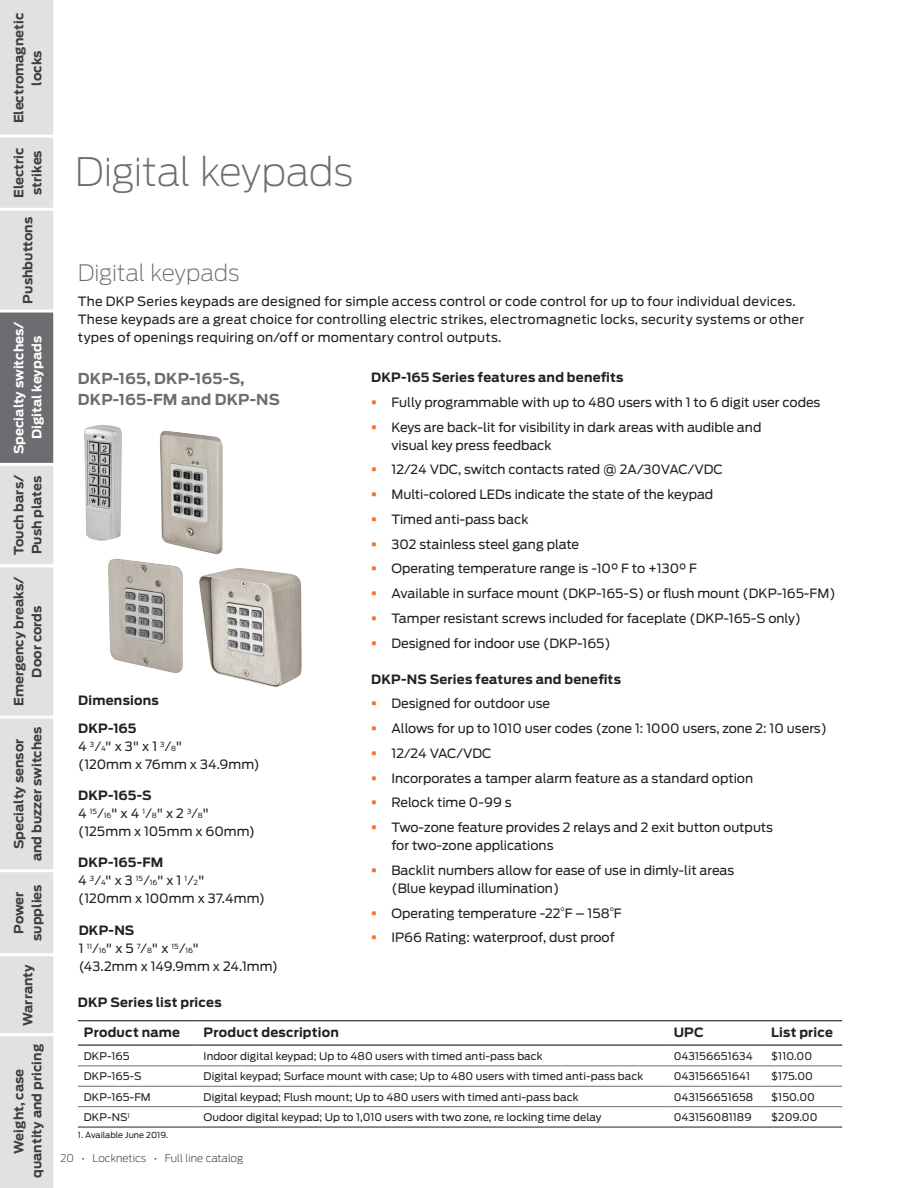
<style>
.page{position:relative;width:918px;height:1188px;background:#fff}
.page>*{position:absolute;margin:0;border:0;box-sizing:border-box;transform-origin:0 0}
.Headline_26_32pt{font:200 39px "Antenna";letter-spacing:-.015em;color:#6c6d70}
.Subheadline_15_22pt{font:200 22.5px "Antenna";letter-spacing:-.01em;color:#6c6d70}
.Product_name_subhead{font:700 15px "Antenna";letter-spacing:.01em;color:#6c6d70}
.Body_text_8_5_12pt{font:12.75px/18px "Antenna";color:#231f20}
.t1{font:700 12.75px/18px "Antenna";letter-spacing:.005em;color:#3e3e3f;text-align:center}
.Body_subhead_8_5_13p{font:700 12.75px "Antenna";letter-spacing:.015em;color:#231f20}
.Chart_headline_8_5_1{font:700 12.75px "Antenna";letter-spacing:.015em;color:#231f20}
.t2{font:700 12.75px/18px "Antenna";letter-spacing:.005em;color:#fff;text-align:center}
.Chart_text_7_10pt{font:10.5px "Antenna";letter-spacing:.005em;color:#231f20}
.t3{font:200 10.5px "Antenna";color:#231f20}
.Note_5_5pt_6_5pt{font:8.25px "Antenna";letter-spacing:.005em;color:#231f20}
.s1{font-size:7.05px}
.s2{color:#f36e21}
</style>
<div class="page">
<svg style="left:0;top:0;width:54px;height:1188px;background:#d2d2d5"></svg>
<img style="left:159px;top:431px;width:64px;height:124px">
<hr style="left:78px;top:1020px;width:120px;height:1px;background:#231f20">
<hr style="left:198px;top:1020px;width:470px;height:1px;background:#231f20">
<hr style="left:668px;top:1020px;width:97px;height:1px;background:#231f20">
<hr style="left:765px;top:1020px;width:77px;height:1px;background:#231f20">
<hr style="left:78px;top:1045px;width:120px;height:1px;background:#231f20">
<hr style="left:198px;top:1045px;width:470px;height:1px;background:#231f20">
<hr style="left:668px;top:1045px;width:97px;height:1px;background:#231f20">
<hr style="left:765px;top:1045px;width:77px;height:1px;background:#231f20">
<hr style="left:78px;top:1066px;width:120px;height:1px;background:#6c6d70">
<hr style="left:198px;top:1066px;width:470px;height:1px;background:#6c6d70">
<hr style="left:668px;top:1066px;width:97px;height:1px;background:#6c6d70">
<hr style="left:765px;top:1066px;width:77px;height:1px;background:#6c6d70">
<hr style="left:78px;top:1086px;width:120px;height:1px;background:#6c6d70">
<hr style="left:198px;top:1086px;width:470px;height:1px;background:#6c6d70">
<hr style="left:668px;top:1086px;width:97px;height:1px;background:#6c6d70">
<hr style="left:765px;top:1086px;width:77px;height:1px;background:#6c6d70">
<hr style="left:78px;top:1106px;width:120px;height:1px;background:#6c6d70">
<hr style="left:198px;top:1106px;width:470px;height:1px;background:#6c6d70">
<hr style="left:668px;top:1106px;width:97px;height:1px;background:#6c6d70">
<hr style="left:765px;top:1106px;width:77px;height:1px;background:#6c6d70">
<hr style="left:78px;top:1127px;width:120px;height:1px;background:#231f20">
<hr style="left:198px;top:1127px;width:470px;height:1px;background:#231f20">
<hr style="left:668px;top:1127px;width:97px;height:1px;background:#231f20">
<hr style="left:765px;top:1127px;width:77px;height:1px;background:#231f20">
<img style="left:108px;top:559px;width:75px;height:114px">
<img style="left:199px;top:568px;width:103px;height:120px">
<img style="left:84px;top:425px;width:38px;height:116px">
<p class="t1" style="left:10px;top:123px;width:112px;rotate:-90deg">Electromagnetic locks</p>
<p class="t1" style="left:10px;top:198px;width:52px;text-align:left;rotate:-90deg">Electric strikes</p>
<p class="t1" style="left:19px;top:304px;width:88px;rotate:-90deg">Pushbuttons</p>
<p class="t2" style="left:10px;top:454px;width:134px;rotate:-90deg">Specialty switches/<br>Digital keypads</p>
<p class="t1" style="left:10px;top:555px;width:82px;text-align:left;rotate:-90deg">Touch bars/<br>Push plates</p>
<p class="t1" style="left:10px;top:706px;width:131px;rotate:-90deg">Emergency breaks/<br>Door cords</p>
<p class="t1" style="left:10px;top:861px;width:136px;rotate:-90deg">Specialty sensor and buzzer switches</p>
<p class="t1" style="left:10px;top:941px;width:58px;rotate:-90deg">Power supplies</p>
<p class="t1" style="left:19px;top:1026px;width:63px;rotate:-90deg">Warranty</p>
<p class="t1" style="left:10px;top:1178px;width:135px;rotate:-90deg">Weight, case quantity and pricing</p>
<p class="Headline_26_32pt" style="left:75px;top:147px;width:280px">Digital keypads</p>
<p class="Subheadline_15_22pt" style="left:78px;top:259px;width:163px">Digital keypads</p>
<p class="Body_text_8_5_12pt" style="left:78px;top:292px;width:728px">The DKP Series keypads are designed for simple access control or code control for up to four individual devices.<br>These keypads are a great choice for controlling electric strikes, electromagnetic locks, security systems or other types of openings requiring on/off or momentary control outputs.</p>
<p class="Product_name_subhead" style="left:78px;top:368px;width:168px">DKP-165, DKP-165-S,</p>
<p class="Product_name_subhead" style="left:78px;top:389px;width:204px">DKP-165-FM and DKP-NS</p>
<p class="Body_subhead_8_5_13p" style="left:78px;top:692px;width:82px">Dimensions</p>
<p class="Body_subhead_8_5_13p" style="left:78px;top:720px;width:60px">DKP-165</p>
<p class="Body_text_8_5_12pt" style="left:78px;top:737px;width:183px">4 <sup>3</sup>⁄<span class="s1">4</span>" x 3" x 1 <sup>3</sup>⁄<span class="s1">8</span>"<br>(120mm x 76mm x 34.9mm)</p>
<p class="Body_subhead_8_5_13p" style="left:78px;top:786px;width:75px">DKP-165-S</p>
<p class="Body_text_8_5_12pt" style="left:78px;top:804px;width:178px">4 <sup>15</sup>⁄<span class="s1">16</span>" x 4 <sup>1</sup>⁄<span class="s1">8</span>" x 2 <sup>3</sup>⁄<span class="s1">8</span>" (125mm x 105mm x 60mm)</p>
<p class="Body_subhead_8_5_13p" style="left:78px;top:854px;width:87px">DKP-165-FM</p>
<p class="Body_text_8_5_12pt" style="left:78px;top:872px;width:188px">4 <sup>3</sup>⁄<span class="s1">4</span>" x 3 <sup>15</sup>⁄<span class="s1">16</span>" x 1 <sup>1</sup>⁄<span class="s1">2</span>"<br>(120mm x 100mm x 37.4mm)</p>
<p class="Body_subhead_8_5_13p" style="left:79px;top:922px;width:57px">DKP-NS</p>
<p class="Body_text_8_5_12pt" style="left:79px;top:940px;width:201px">1 <sup>11</sup>⁄<span class="s1">16</span>" x 5 <sup>7</sup>⁄<span class="s1">8</span>" x <sup>15</sup>⁄<span class="s1">16</span>"<br>(43.2mm x 149.9mm x 24.1mm)</p>
<p class="Body_subhead_8_5_13p" style="left:371px;top:369px;width:254px">DKP-165 Series features and benefits</p>
<p class="Body_text_8_5_12pt" style="left:371px;top:393px;width:451px"><span class="s2">▪</span> Fully programmable with up to 480 users with 1 to 6 digit user codes</p>
<p class="Body_text_8_5_12pt" style="left:392px;top:418px;width:371px;text-indent:-20px"><span class="s2">▪</span> Keys are back-lit for visibility in dark areas with audible and visual key press feedback</p>
<p class="Body_text_8_5_12pt" style="left:371px;top:460px;width:353px"><span class="s2">▪</span> 12/24 VDC, switch contacts rated @ 2A/30VAC/VDC</p>
<p class="Body_text_8_5_12pt" style="left:371px;top:485px;width:344px"><span class="s2">▪</span> Multi-colored LEDs indicate the state of the keypad</p>
<p class="Body_text_8_5_12pt" style="left:371px;top:510px;width:159px"><span class="s2">▪</span> Timed anti-pass back</p>
<p class="Body_text_8_5_12pt" style="left:371px;top:535px;width:209px"><span class="s2">▪</span> 302 stainless steel gang plate</p>
<p class="Body_text_8_5_12pt" style="left:371px;top:559px;width:327px"><span class="s2">▪</span> Operating temperature range is -10° F to +130° F</p>
<p class="Body_text_8_5_12pt" style="left:371px;top:584px;width:466px"><span class="s2">▪</span> Available in surface mount (DKP-165-S) or flush mount (DKP-165-FM)</p>
<p class="Body_text_8_5_12pt" style="left:371px;top:609px;width:431px"><span class="s2">▪</span> Tamper resistant screws included for faceplate (DKP-165-S only)</p>
<p class="Body_text_8_5_12pt" style="left:371px;top:634px;width:241px"><span class="s2">▪</span> Designed for indoor use (DKP-165)</p>
<p class="Body_subhead_8_5_13p" style="left:371px;top:670px;width:251px">DKP-NS Series features and benefits</p>
<p class="Body_text_8_5_12pt" style="left:371px;top:694px;width:180px"><span class="s2">▪</span> Designed for outdoor use</p>
<p class="Body_text_8_5_12pt" style="left:371px;top:719px;width:457px"><span class="s2">▪</span> Allows for up to 1010 user codes (zone 1: 1000 users, zone 2: 10 users)</p>
<p class="Body_text_8_5_12pt" style="left:371px;top:744px;width:122px"><span class="s2">▪</span> 12/24 VAC/VDC</p>
<p class="Body_text_8_5_12pt" style="left:371px;top:769px;width:383px"><span class="s2">▪</span> Incorporates a tamper alarm feature as a standard option</p>
<p class="Body_text_8_5_12pt" style="left:371px;top:793px;width:142px"><span class="s2">▪</span> Relock time 0-99 s</p>
<p class="Body_text_8_5_12pt" style="left:392px;top:818px;width:383px;text-indent:-20px"><span class="s2">▪</span> Two-zone feature provides 2 relays and 2 exit button outputs for two-zone applications</p>
<p class="Body_text_8_5_12pt" style="left:392px;top:861px;width:344px;text-indent:-20px"><span class="s2">▪</span> Backlit numbers allow for ease of use in dimly-lit areas (Blue keypad illumination)</p>
<p class="Body_text_8_5_12pt" style="left:371px;top:904px;width:252px"><span class="s2">▪</span> Operating temperature -22<sup>°</sup>F – 158<sup>°</sup>F</p>
<p class="Body_text_8_5_12pt" style="left:371px;top:928px;width:245px"><span class="s2">▪</span> IP66 Rating: waterproof, dust proof</p>
<p class="Body_subhead_8_5_13p" style="left:78px;top:994px;width:145px">DKP Series list prices</p>
<p class="Chart_headline_8_5_1" style="left:84px;top:1023px;width:98px">Product name</p>
<p class="Chart_headline_8_5_1" style="left:204px;top:1023px;width:137px">Product description</p>
<p class="Chart_headline_8_5_1" style="left:674px;top:1023px;width:32px">UPC</p>
<p class="Chart_headline_8_5_1" style="left:771px;top:1023px;width:63px">List price</p>
<p class="Chart_text_7_10pt" style="left:84px;top:1049px;width:47px">DKP-165</p>
<p class="Chart_text_7_10pt" style="left:204px;top:1049px;width:341px">Indoor digital keypad; Up to 480 users with timed anti-pass back</p>
<p class="Chart_text_7_10pt" style="left:674px;top:1049px;width:81px">043156651634</p>
<p class="Chart_text_7_10pt" style="left:771px;top:1049px;width:42px">$110.00</p>
<p class="Chart_text_7_10pt" style="left:84px;top:1069px;width:59px">DKP-165-S</p>
<p class="Chart_text_7_10pt" style="left:204px;top:1069px;width:441px">Digital keypad; Surface mount with case; Up to 480 users with timed anti-pass back</p>
<p class="Chart_text_7_10pt" style="left:674px;top:1069px;width:78px">043156651641</p>
<p class="Chart_text_7_10pt" style="left:771px;top:1069px;width:43px">$175.00</p>
<p class="Chart_text_7_10pt" style="left:84px;top:1090px;width:68px">DKP-165-FM</p>
<p class="Chart_text_7_10pt" style="left:204px;top:1090px;width:377px">Digital keypad; Flush mount; Up to 480 users with timed anti-pass back</p>
<p class="Chart_text_7_10pt" style="left:674px;top:1090px;width:81px">043156651658</p>
<p class="Chart_text_7_10pt" style="left:771px;top:1090px;width:45px">$150.00</p>
<p class="Chart_text_7_10pt" style="left:84px;top:1110px;width:48px">DKP-NS<sup>1</sup></p>
<p class="Chart_text_7_10pt" style="left:204px;top:1110px;width:399px">Oudoor digital keypad; Up to 1,010 users with two zone, re locking time delay</p>
<p class="Chart_text_7_10pt" style="left:674px;top:1110px;width:79px">043156081189</p>
<p class="Chart_text_7_10pt" style="left:771px;top:1110px;width:48px">$209.00</p>
<p class="Note_5_5pt_6_5pt" style="left:78px;top:1129px;width:92px">1. Available June 2019.</p>
<p class="t3" style="left:60px;top:1151px;width:184px">20 • Locknetics • Full line catalog</p>
</div>
